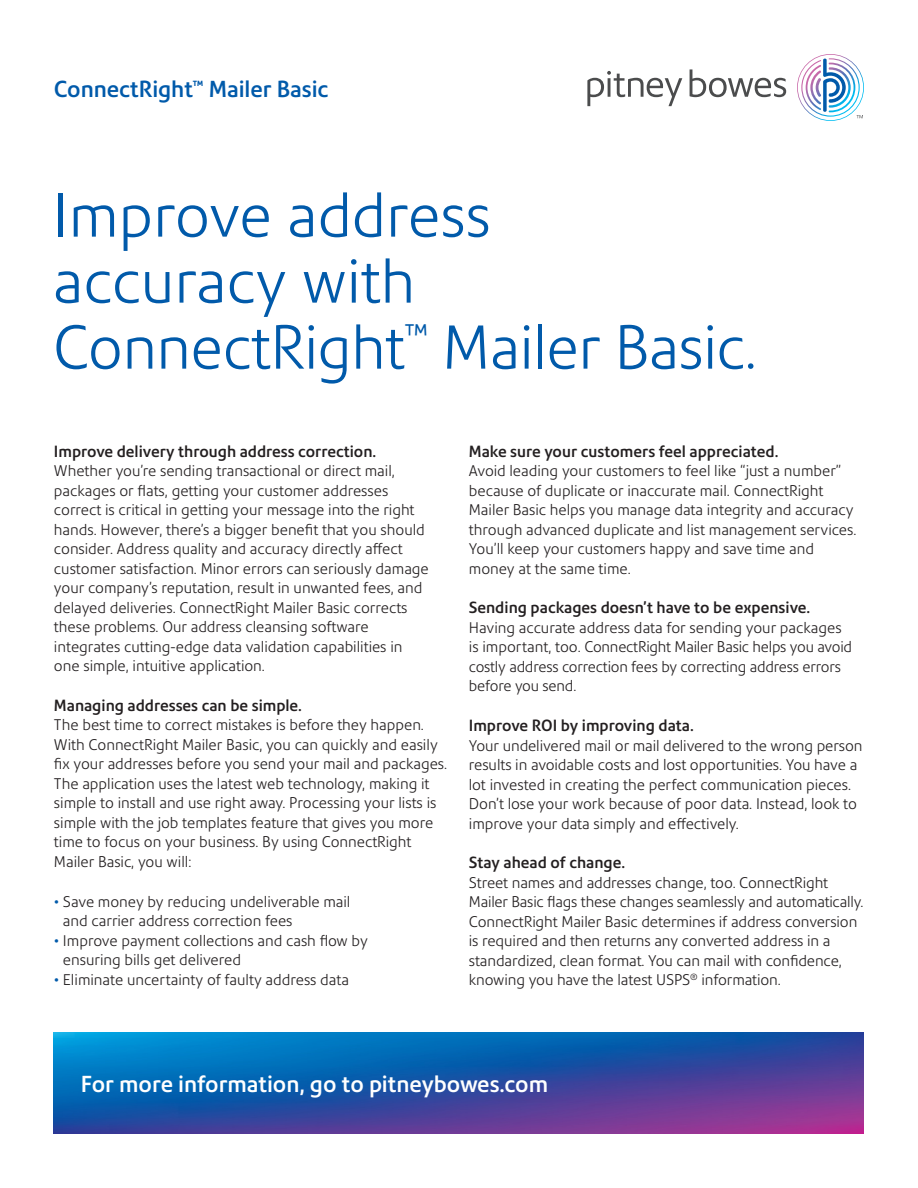
<style>
.page{position:relative;width:918px;height:1188px;background:#fff}
.page>*{position:absolute;margin:0;border:0;box-sizing:border-box;transform-origin:0 0}
.Large_title_60_64{font:300 60px/66px "Precision Sans";letter-spacing:-.005em;color:#015aaa}
.Call_to_action_15_20{font:500 22.5px "Precision Sans";color:#fff}
.Product_name_15_20_M{font:500 22.5px "Precision Sans";color:#015aaa}
.Body_head_10_5_13{font:500 15.75px "Precision Sans";color:#231f20}
.Body_10_13{font:300 15px/19.5px "Precision Sans";color:#231f20}
.s1{color:#015aaa}
</style>
<div class="page">
<img style="left:54px;top:1033px;width:810px;height:101px">
<svg style="left:587px;top:54px;width:277px;height:67px"></svg>
<p class="Product_name_15_20_M" style="left:54px;top:76px;width:276px">ConnectRight<sup>™</sup> Mailer Basic</p>
<p class="Large_title_60_64" style="left:53px;top:182px;width:705px">Improve address<br>accuracy with<br>ConnectRight<sup>™</sup> Mailer Basic.</p>
<p class="Body_head_10_5_13" style="left:54px;top:441px;width:324px">Improve delivery through address correction.</p>
<p class="Body_10_13" style="left:54px;top:461px;width:376px">Whether you’re sending transactional or direct mail, packages or flats, getting your customer addresses correct is critical in getting your message into the right hands. However, there’s a bigger benefit that you should consider. Address quality and accuracy directly affect customer satisfaction. Minor errors can seriously damage your company’s reputation, result in unwanted fees, and delayed deliveries. ConnectRight Mailer Basic corrects these problems. Our address cleansing software integrates cutting-edge data validation capabilities in one simple, intuitive application.</p>
<p class="Body_head_10_5_13" style="left:54px;top:696px;width:249px">Managing addresses can be simple.</p>
<p class="Body_10_13" style="left:54px;top:715px;width:395px">The best time to correct mistakes is before they happen.<br>With ConnectRight Mailer Basic, you can quickly and easily fix your addresses before you send your mail and packages.<br>The application uses the latest web technology, making it simple to install and use right away. Processing your lists is simple with the job templates feature that gives you more time to focus on your business. By using ConnectRight Mailer Basic, you will:</p>
<p class="Body_10_13" style="left:63px;top:891px;width:289px;text-indent:-9px"><span class="s1">•</span> Save money by reducing undeliverable mail and carrier address correction fees</p>
<p class="Body_10_13" style="left:63px;top:930px;width:306px;text-indent:-9px"><span class="s1">•</span> Improve payment collections and cash flow by ensuring bills get delivered</p>
<p class="Body_10_13" style="left:54px;top:969px;width:297px"><span class="s1">•</span> Eliminate uncertainty of faulty address data</p>
<p class="Body_head_10_5_13" style="left:469px;top:441px;width:311px">Make sure your customers feel appreciated.</p>
<p class="Body_10_13" style="left:469px;top:461px;width:389px">Avoid leading your customers to feel like “just a number” because of duplicate or inaccurate mail. ConnectRight Mailer Basic helps you manage data integrity and accuracy through advanced duplicate and list management services.<br>You’ll keep your customers happy and save time and money at the same time.</p>
<p class="Body_head_10_5_13" style="left:469px;top:598px;width:343px">Sending packages doesn’t have to be expensive.</p>
<p class="Body_10_13" style="left:469px;top:618px;width:385px">Having accurate address data for sending your packages is important, too. ConnectRight Mailer Basic helps you avoid costly address correction fees by correcting address errors before you send.</p>
<p class="Body_head_10_5_13" style="left:469px;top:716px;width:226px">Improve ROI by improving data.</p>
<p class="Body_10_13" style="left:469px;top:735px;width:395px">Your undelivered mail or mail delivered to the wrong person results in avoidable costs and lost opportunities. You have a lot invested in creating the perfect communication pieces.<br>Don’t lose your work because of poor data. Instead, look to improve your data simply and effectively.</p>
<p class="Body_head_10_5_13" style="left:469px;top:853px;width:158px">Stay ahead of change.</p>
<p class="Body_10_13" style="left:469px;top:873px;width:396px">Street names and addresses change, too. ConnectRight Mailer Basic flags these changes seamlessly and automatically.<br>ConnectRight Mailer Basic determines if address conversion is required and then returns any converted address in a standardized, clean format. You can mail with confidence, knowing you have the latest USPS<sup>®</sup> information.</p>
<p class="Call_to_action_15_20" style="left:81px;top:1071px;width:469px">For more information, go to pitneybowes.com</p>
</div>
